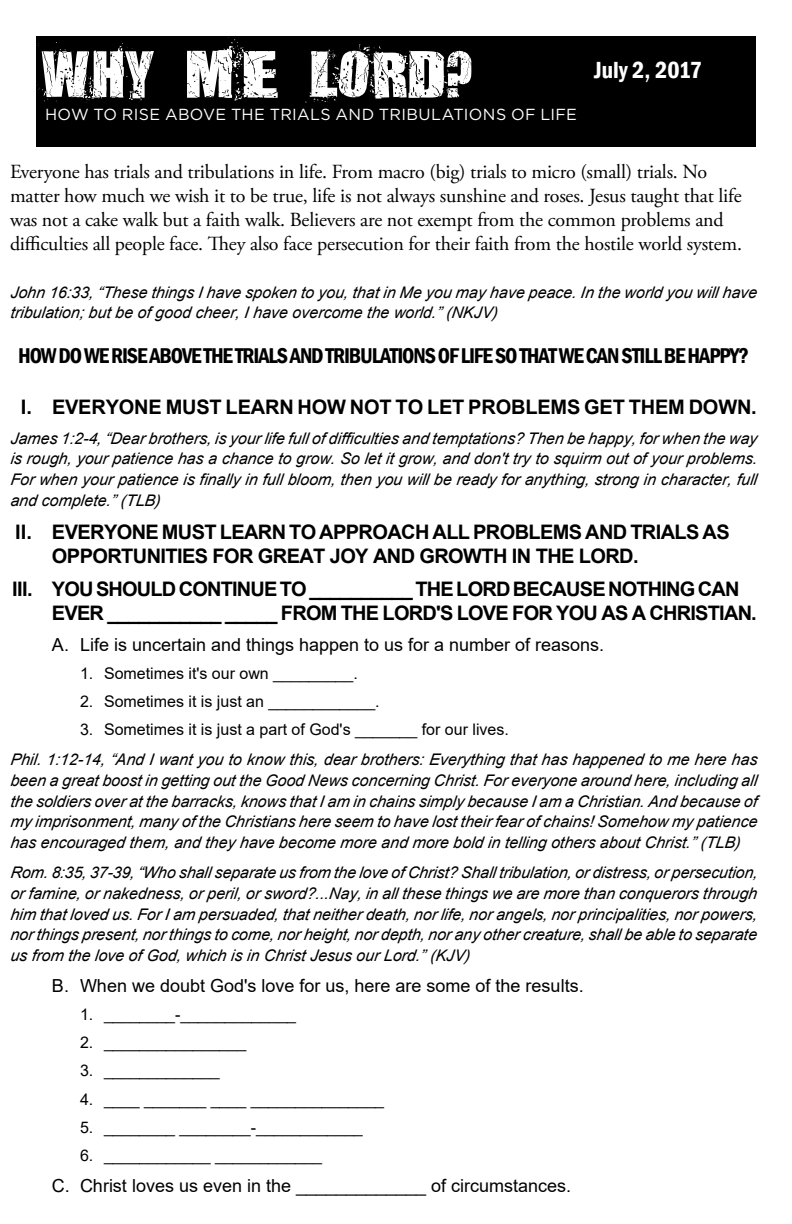
<style>
.page{position:relative;width:792px;height:1224px;background:#fff}
.page>*{position:absolute;margin:0;border:0;box-sizing:border-box;transform-origin:0 0}
.t1{font:63.6px "Assassins Dub";letter-spacing:.01em;color:#fff}
.t2{font:600 condensed 24px "Franklin Gothic";letter-spacing:-.005em;color:#fff}
.t3{font:600 condensed 22px "Franklin Gothic";letter-spacing:-.05em;color:#000}
.t4{font:20px/24px "Adobe Garamond Pro";letter-spacing:-.01em;color:#000}
.t5{font:700 20px/24px "Arial";letter-spacing:-.03em;color:#000}
.t6{font:700 20px "Arial";letter-spacing:-.01em;color:#000}
.t7{font:18px "Arial";color:#000}
.t8{font:italic 16px/20.8px "Arial";color:#000}
.t9{font:16px "Arial";color:#000}
.t10{font:16px "Gotham";letter-spacing:.02em;color:#fff}
</style>
<div class="page">
<div style="left:36px;top:36px;width:720px;height:111px;background:#000"></div>
<h1 class="t1" style="left:40px;top:37px;width:434px">Why me lord?</h1>
<p class="t10" style="left:45px;top:104px;width:533px">HOW TO RISE ABOVE THE TRIALS AND TRIBULATIONS OF LIFE</p>
<h2 class="t2" style="left:594px;top:54px;width:110px">July 2, 2017</h2>
<p class="t4" style="left:10px;top:160px;width:734px">Everyone has trials and tribulations in life. From macro (big) trials to micro (small) trials. No matter how much we wish it to be true, life is not always sunshine and roses. Jesus taught that life was not a cake walk but a faith walk. Believers are not exempt from the common problems and difficulties all people face. They also face persecution for their faith from the hostile world system.</p>
<p class="t8" style="left:10px;top:282px;width:751px">John 16:33, “These things I have sp oken to you, that in Me you may have p eace. In the world you will have tribulation; but be of good cheer, I have overcome the world.” (NKJV)</p>
<h3 class="t3" style="left:18px;top:341px;width:732px">HOW DO WE RISE ABOVE THE TRIALS AND TRIBULATIONS OF LIFE SO THAT WE CAN STILL BE HAPPY?</h3>
<p class="t6" style="left:21px;top:393px;width:737px">I. EVERYONE MUST LEARN HOW NOT TO LET PROBLEMS GET THEM DOWN.</p>
<p class="t8" style="left:10px;top:428px;width:751px">James 1:2-4,“Dear brothers,is your life full of difficulties and temp tations? Then be happy,for when the way is rough, your p atience has a chance to grow. So let it grow, and don't try to squirm out of your problems.<br>For when your p atience is finally in full bloom, then you will be ready for anything, strong in character, full and complete.” (TLB)</p>
<p class="t5" style="left:52px;top:520px;width:679px;text-indent:-37px">II. EVERYONE MUST LEARN TO APPROACH ALL PROBLEMS AND TRIALS AS<br>OPPORTUNITIES FOR GREAT JOY AND GROWTH IN THE LORD.</p>
<p class="t5" style="left:52px;top:577px;width:706px;text-indent:-40px">III. YOU SHOULD CONTINUE TO __________ THE LORD BECAUSE NOTHING CAN<br>EVER ___________ _____ FROM THE LORD'S LOVE FOR YOU AS A CHRISTIAN.</p>
<p class="t7" style="left:52px;top:632px;width:554px">A. Life is uncertain and things happen to us for a number of reasons.</p>
<p class="t9" style="left:80px;top:662px;width:279px">1. Sometimes it's our own _________.</p>
<p class="t9" style="left:80px;top:690px;width:301px">2. Sometimes it is just an ____________.</p>
<p class="t9" style="left:80px;top:719px;width:431px">3. Sometimes it is just a part of God's _______ for our lives.</p>
<p class="t8" style="left:10px;top:749px;width:751px">Phil. 1:12-14, “And I want you to know this, dear brothers: Everything that has happened to me here has been a great boost in getting out the Good News concerning Christ. For everyone around here, including all the soldiers over at the barracks,knows that Iam in chains simply because Iam a Christian.And because of my imprisonment,many of the Christians here seem to have lost their fear of chains! Somehow my patience has encouraged them, and they have become more and more bold in telling others about Christ.” (TLB)</p>
<p class="t8" style="left:10px;top:862px;width:751px;text-align:justify">Rom.8:35,37-39,“Who shall separate us from the love of Christ? Shall tribulation,or distress,or p ersecution, or famine, or nakedness, or peril, or sword?...Nay, in all these things we are more than conquerors through him that loved us. For I am persuaded, that neither death, nor life, nor angels, nor principalities, nor powers, nor things present,nor things to come,nor height,nor dep th,nor any other creature,shall be able to separate us from the love of God, which is in Christ Jesus our Lord.” (KJ V)</p>
<p class="t7" style="left:52px;top:973px;width:533px">B. When we doubt God's love for us, here are some of the results.</p>
<p class="t9" style="left:80px;top:1003px;width:218px">1. ________-_____________</p>
<p class="t9" style="left:80px;top:1032px;width:168px">2. ________________</p>
<p class="t9" style="left:80px;top:1060px;width:141px">3. _____________</p>
<p class="t9" style="left:80px;top:1088px;width:306px">4. ____ _______ ____ _______________</p>
<p class="t9" style="left:80px;top:1116px;width:284px">5. ________ ________-____________</p>
<p class="t9" style="left:80px;top:1144px;width:243px">6. ____________ ____________</p>
<p class="t7" style="left:52px;top:1173px;width:521px">C. Christ loves us even in the _____________ of circumstances.</p>
</div>
